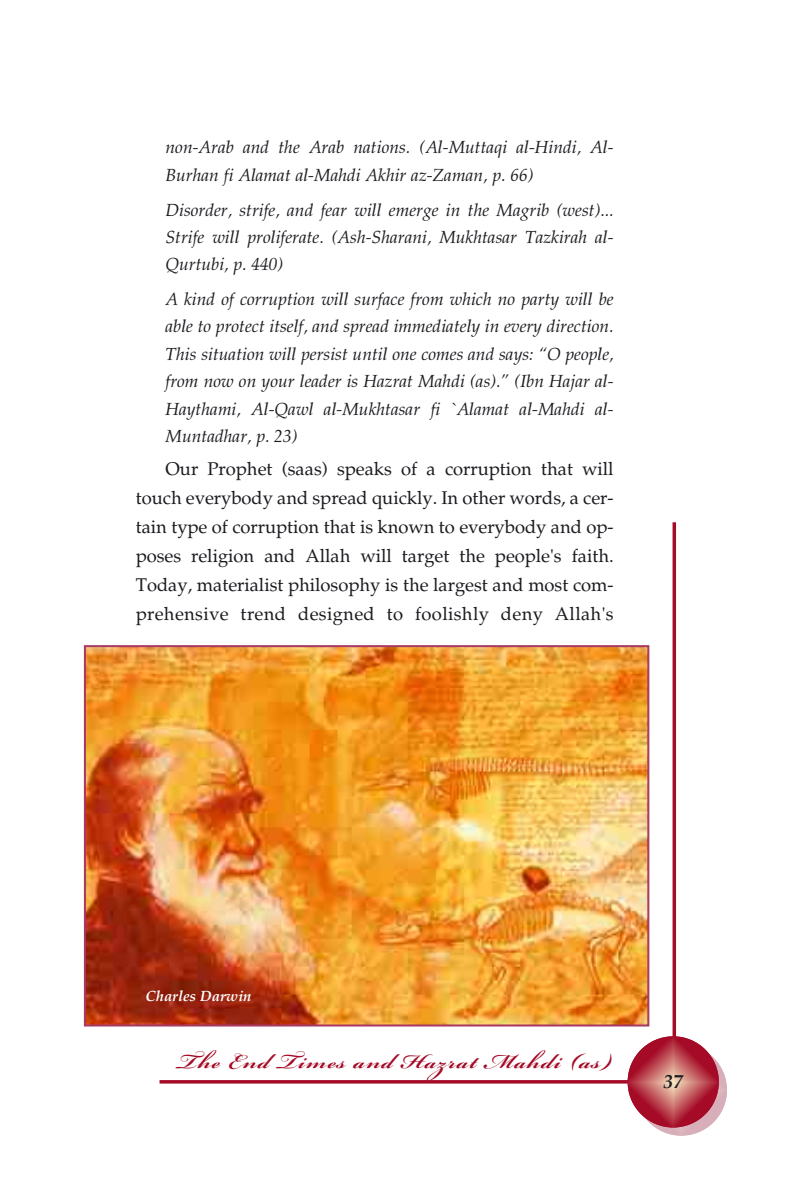
<style>
.page{position:relative;width:799px;height:1196px;background:#fff}
.page>*{position:absolute;margin:0;border:0;box-sizing:border-box;transform-origin:0 0}
.t1{font:700 31.5px "Bickham Script Pro";letter-spacing:.045em;color:#a50b27}
.t2{font:19.25px "Palatino Turk BI";color:#1b1c20}
.t3{font:18.38px/29.1px "Palatino Turk";letter-spacing:.02em;color:#1b1c20;text-align:justify}
.t4{font:17.5px/27.3px "Palatino Turk I";color:#1b1c20;text-align:justify}
.t5{font:14.88px "Palatino Turk BI";color:#fff}
</style>
<div class="page">
<hr style="left:159px;top:1080px;width:518px;height:3px;background:#a50b27">
<svg style="left:672px;top:522px;width:4px;height:514px;background:#b12c44"></svg>
<svg style="left:635px;top:1044px;width:92px;height:91px"></svg>
<svg style="left:627px;top:1036px;width:92px;height:91px;background:#b8404d"></svg>
<img style="left:87px;top:648px;width:559px;height:375px">
<div style="left:84px;top:645px;width:565px;height:381px;border:2px solid #a73963"></div>
<p class="t4" style="left:165px;top:136px;width:449px">non-Arab and the Arab nations. (Al-Muttaqi al-Hindi, Al-<br>Burhan fi Alamat al-Mahdi Akhir az-Zaman, p. 66)</p>
<p class="t4" style="left:165px;top:198px;width:449px">Disorder, strife, and fear will emerge in the Magrib (west)...<br>Strife will proliferate. (Ash-Sharani, Mukhtasar Tazkirah al-Qurtubi, p. 440)</p>
<p class="t4" style="left:165px;top:287px;width:449px">A kind of corruption will surface from which no party will be able to protect itself, and spread immediately in every direction.<br>This situation will persist until one comes and says: “O people, from now on your leader is Hazrat Mahdi (as).” (Ibn Hajar al-Haythami, Al-Qawl al-Mukhtasar fi `Alamat al-Mahdi al-Muntadhar, p. 23)</p>
<p class="t3" style="left:136px;top:456px;width:479px;text-indent:30px">Our Prophet (saas) speaks of a corruption that will touch everybody and spread quickly. In other words, a cer&shy;tain type of corruption that is known to everybody and op&shy;poses religion and Allah will target the people's faith.<br>Today, materialist philosophy is the largest and most com&shy;prehensive trend designed to foolishly deny Allah's</p>
<p class="t5" style="left:145px;top:989px;width:107px">Charles Darwin</p>
<h1 class="t1" style="left:178px;top:1038px;width:435px">The End Times and Hazrat Mahdi (as)</h1>
<p class="t2" style="left:663px;top:1074px;width:21px">37</p>
</div>
